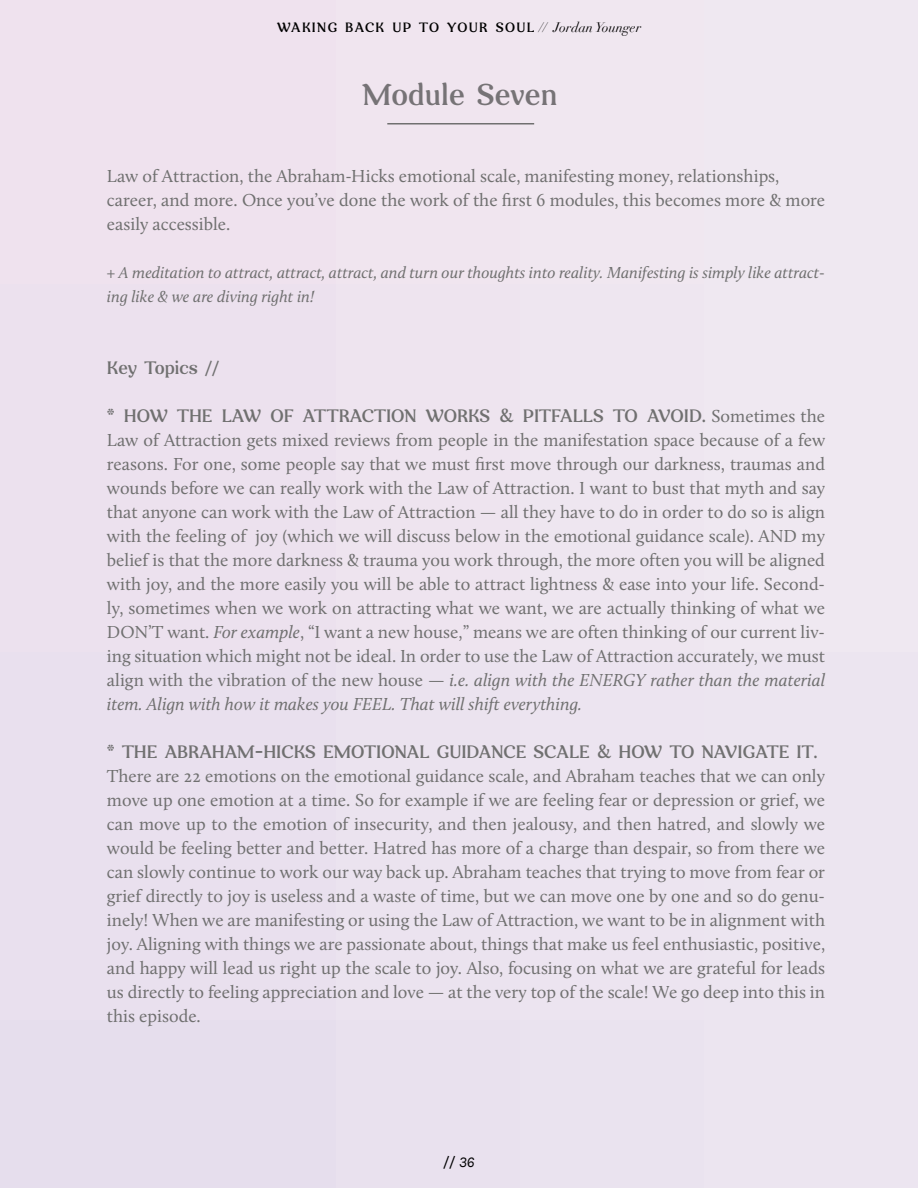
<style>
.page{position:relative;width:918px;height:1188px;background:#ece4ef}
.page>*{position:absolute;margin:0;border:0;box-sizing:border-box;transform-origin:0 0}
.t1{font:30px "Clarence";color:#767376}
.t2{font:18px/24px "Calluna";color:#707070;text-align:justify}
.t3{font:18px "Clarence";color:#707070}
.t4{font:italic 16.5px/24px "Calluna";color:#707070}
.t5{font:15px "Clarence";color:#000}
.t6{font:13.5px "Clarence";letter-spacing:.1em;color:#000}
.s1{font-family:"Didot";font-style:italic}
.s2{font-family:"Calluna"}
.s3{font-style:italic}
.s4{font-family:"Karla";font-style:italic}
</style>
<div class="page">
<hr style="left:387px;top:123px;width:147px;height:2px;background:#707070">
<p class="t6" style="left:277px;top:19px;width:365px">WAKING BACK UP TO YOUR SOUL <span class="s1">// Jordan Younger</span></p>
<h1 class="t1" style="left:363px;top:77px;width:196px">Module Seven</h1>
<p class="t2" style="left:107px;top:163px;width:720px;text-align:left">Law of Attraction, the Abraham-Hicks emotional scale, manifesting money, relationships, career, and more. Once you’ve done the work of the first 6 modules, this becomes more &amp; more easily accessible.</p>
<p class="t4" style="left:107px;top:260px;width:720px">+ A meditation to attract, attract, attract, and turn our thoughts into reality. Manifesting is simply like attract&shy;ing like &amp; we are diving right in!</p>
<p class="t3" style="left:107px;top:356px;width:114px">Key Topics //</p>
<p class="t3" style="left:107px;top:404px;width:720px">* HOW THE LAW OF ATTRACTION WORKS &amp; PITFALLS TO AVOID. <span class="s2">Sometimes the</span></p>
<p class="t2" style="left:107px;top:427px;width:720px">Law of Attraction gets mixed reviews from people in the manifestation space because of a few reasons. For one, some people say that we must first move through our darkness, traumas and wounds before we can really work with the Law of Attraction. I want to bust that myth and say that anyone can work with the Law of Attraction — all they have to do in order to do so is align with the feeling of joy (which we will discuss below in the emotional guidance scale). AND my belief is that the more darkness &amp; trauma you work through, the more often you will be aligned with joy, and the more easily you will be able to attract lightness &amp; ease into your life. Second&shy;ly, sometimes when we work on attracting what we want, we are actually thinking of what we DON’T want. <span class="s3">For example</span>, “I want a new house,” means we are often thinking of our current liv&shy;ing situation which might not be ideal. In order to use the Law of Attraction accurately, we must align with the vibration of the new house — <span class="s3">i.e. align with the ENERGY rather than the material item. Align with how it makes you FEEL. That will shift everything.</span></p>
<p class="t3" style="left:107px;top:740px;width:713px">* THE ABRAHAM-HICKS EMOTIONAL GUIDANCE SCALE &amp; HOW TO NAVIGATE IT.</p>
<p class="t2" style="left:107px;top:763px;width:720px">There are 22 emotions on the emotional guidance scale, and Abraham teaches that we can only move up one emotion at a time. So for example if we are feeling fear or depression or grief, we can move up to the emotion of insecurity, and then jealousy, and then hatred, and slowly we would be feeling better and better. Hatred has more of a charge than despair, so from there we can slowly continue to work our way back up. Abraham teaches that trying to move from fear or grief directly to joy is useless and a waste of time, but we can move one by one and so do genu&shy;inely! When we are manifesting or using the Law of Attraction, we want to be in alignment with joy. Aligning with things we are passionate about, things that make us feel enthusiastic, positive, and happy will lead us right up the scale to joy. Also, focusing on what we are grateful for leads us directly to feeling appreciation and love — at the very top of the scale! We go deep into this in this episode.</p>
<p class="t5" style="left:444px;top:1153px;width:32px">// <span class="s4">36</span></p>
</div>
